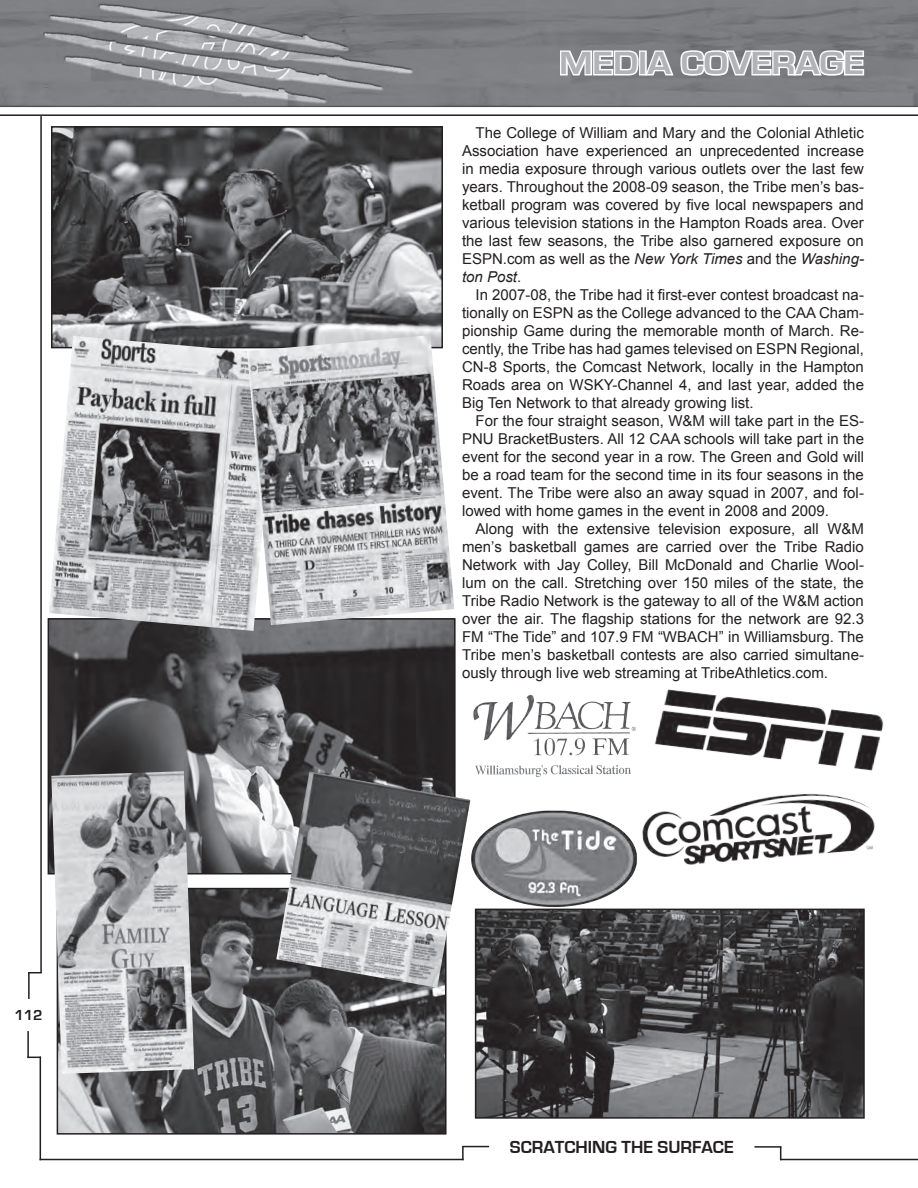
<style>
.page{position:relative;width:918px;height:1188px;background:#fff}
.page>*{position:absolute;margin:0;border:0;box-sizing:border-box;transform-origin:0 0}
.t1{font:700 33px "Eurostile";color:#b2b3b7;scale:1.14 1}
.t2{font:700 18px "Eurostile";color:#231f20}
.t3{font:15px/18px "Arial";color:#231f20;text-align:justify}
.t4{font:700 15px "Eurostile";color:#231f20}
.s1{font-style:italic}
</style>
<div class="page">
<img style="left:0;top:0;width:918px;height:108px">
<hr style="left:0;top:114px;width:918px;height:2px;background:#231f20">
<hr style="left:780px;top:1159px;width:138px;height:1px;background:#231f20">
<hr style="left:754px;top:1146px;width:27px;height:2px;background:#231f20">
<svg style="left:462px;top:1146px;width:27px;height:13px"></svg>
<hr style="left:40px;top:1159px;width:424px;height:1px;background:#231f20">
<hr style="left:40px;top:116px;width:2px;height:857px;background:#231f20">
<svg style="left:30px;top:972px;width:12px;height:2px"></svg>
<hr style="left:28px;top:972px;width:2px;height:27px;background:#231f20">
<hr style="left:27px;top:1031px;width:2px;height:27px;background:#231f20">
<svg style="left:27px;top:1057px;width:13px;height:1px"></svg>
<hr style="left:40px;top:1057px;width:1px;height:103px;background:#231f20">
<svg style="left:558px;top:47px;width:308px;height:69px"></svg>
<img style="left:54px;top:129px;width:386px;height:207px">
<div style="left:51px;top:126px;width:392px;height:222px;border:2px solid #231f20"></div>
<img style="left:51px;top:625px;width:402px;height:246px">
<img style="left:49px;top:336px;width:229px;height:295px">
<img style="left:247px;top:335px;width:207px;height:290px">
<img style="left:470px;top:800px;width:184px;height:118px">
<img style="left:700px;top:693px;width:184px;height:78px">
<img style="left:624px;top:793px;width:251px;height:115px">
<img style="left:422px;top:683px;width:278px;height:94px">
<img style="left:478px;top:912px;width:384px;height:204px">
<div style="left:475px;top:909px;width:390px;height:210px;border:2px solid #231f20"></div>
<img style="left:60px;top:891px;width:384px;height:241px">
<div style="left:57px;top:888px;width:390px;height:247px;border:2px solid #231f20"></div>
<img style="left:276px;top:772px;width:194px;height:216px">
<img style="left:51px;top:771px;width:143px;height:303px">
<p class="t4" style="left:14px;top:1007px;width:30px">112</p>
<p class="t1" style="left:559px;top:45px;width:269px">MEDIA COVERAGE</p>
<p class="t3" style="left:462px;top:124px;width:403px;text-indent:14px">The College of William and Mary and the Colonial Athletic Association have experienced an unprecedented increase in media exposure through various outlets over the last few years. Throughout the 2008-09 season, the Tribe men’s bas&shy;ketball program was covered by five local newspapers and various television stations in the Hampton Roads area. Over the last few seasons, the Tribe also garnered exposure on ESPN.com as well as the <span class="s1">New York Times</span> and the <span class="s1">Washing&shy;ton Post</span>.</p>
<p class="t3" style="left:462px;top:286px;width:403px;text-indent:14px">In 2007-08, the Tribe had it first-ever contest broadcast na&shy;tionally on ESPN as the College advanced to the CAA Cham&shy;pionship Game during the memorable month of March. Re&shy;cently, the Tribe has had games televised on ESPN Regional, CN-8 Sports, the Comcast Network, locally in the Hampton Roads area on WSKY-Channel 4, and last year, added the Big Ten Network to that already growing list.</p>
<p class="t3" style="left:462px;top:412px;width:403px;text-indent:14px">For the four straight season, W&amp;M will take part in the ES-PNU BracketBusters. All 12 CAA schools will take part in the event for the second year in a row. The Green and Gold will be a road team for the second time in its four seasons in the event. The Tribe were also an away squad in 2007, and fol&shy;lowed with home games in the event in 2008 and 2009.</p>
<p class="t3" style="left:462px;top:520px;width:403px;text-indent:14px">Along with the extensive television exposure, all W&amp;M men’s basketball games are carried over the Tribe Radio Network with Jay Colley, Bill McDonald and Charlie Wool&shy;lum on the call. Stretching over 150 miles of the state, the Tribe Radio Network is the gateway to all of the W&amp;M action over the air. The flagship stations for the network are 92.3<br>FM “The Tide” and 107.9 FM “WBACH” in Williamsburg. The Tribe men’s basketball contests are also carried simultane&shy;ously through live web streaming at TribeAthletics.com.</p>
<p class="t2" style="left:510px;top:1137px;width:225px">SCRATCHING THE SURFACE</p>
</div>
